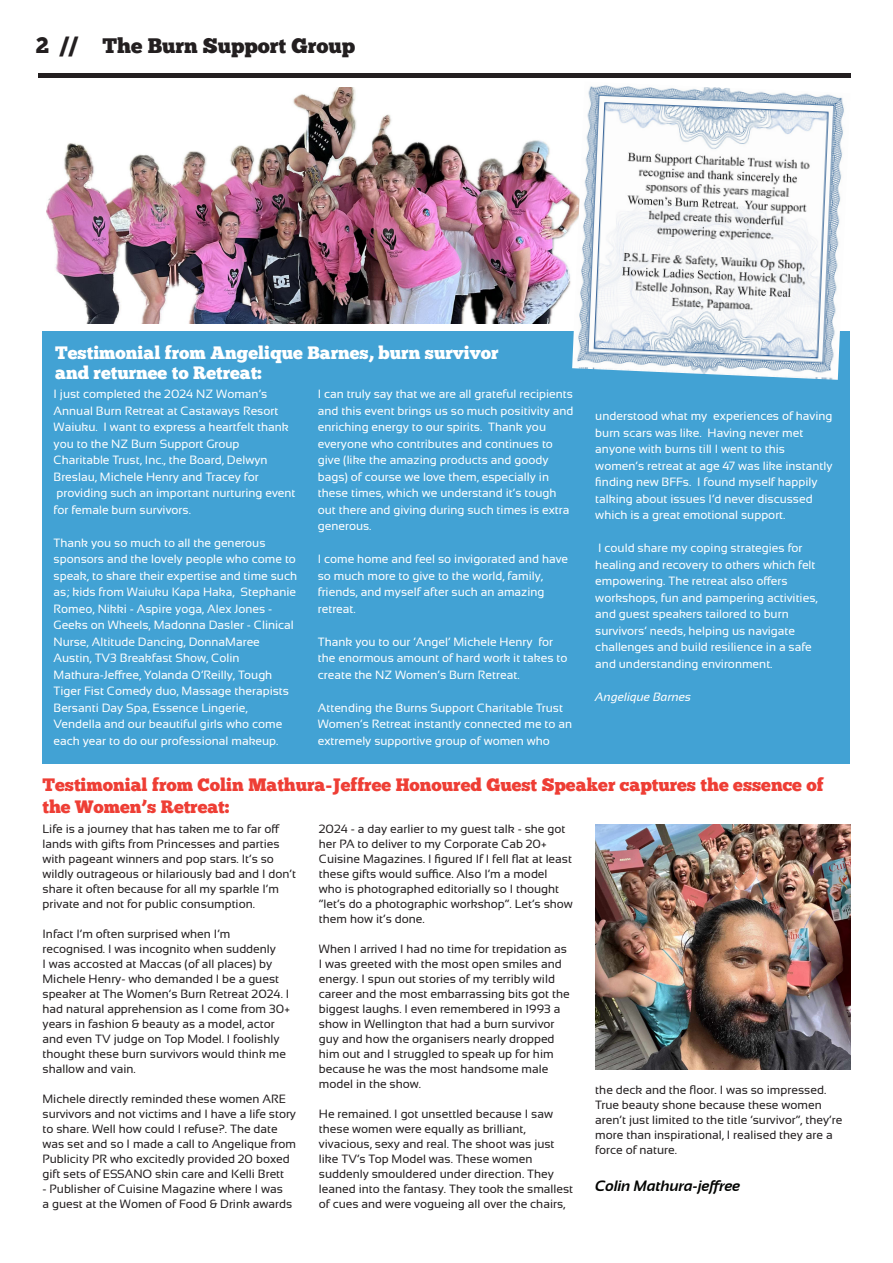
<style>
.page{position:relative;width:893px;height:1263px;background:#fff}
.page>*{position:absolute;margin:0;border:0;box-sizing:border-box;transform-origin:0 0}
.t1{font:22.5px "Chunk Five";color:#231f20}
.Black_Body_Text{font:21px "Chunk Five";color:#231f20}
.Black_Body_Text-2{font:18px/22.5px "Chunk Five";color:#ee3e35}
.Black_Body_Text-3{font:18px "Chunk Five";color:#fff}
.Black_Body_Text-4{font:italic 700 15px "Sansation";color:#040503}
.Black_Body_Text-5{font:12px/15px "Sansation";color:#231f20}
.Black_Body_Text-6{font:12px/16.5px "Sansation";color:#fff}
.Black_Body_Text-7{font:italic 12px "Sansation";color:#fff}
</style>
<div class="page">
<hr style="left:38px;top:73px;width:812px;height:4px;background:#231f20">
<div style="left:43px;top:332px;width:807px;height:432px;background:#42a2d4"></div>
<img style="left:47px;top:87px;width:525px;height:236px">
<img style="left:595px;top:824px;width:255px;height:246px">
<img style="left:572px;top:85px;width:278px;height:295px">
<p class="t1" style="left:36px;top:31px;width:44px">2 //</p>
<p class="Black_Body_Text" style="left:102px;top:33px;width:254px">The Burn Support Group</p>
<p class="Black_Body_Text-3" style="left:55px;top:342px;width:445px">Testimonial from Angelique Barnes, burn survivor</p>
<p class="Black_Body_Text-3" style="left:55px;top:362px;width:208px">and returnee to Retreat:</p>
<p class="Black_Body_Text-6" style="left:54px;top:386px;width:237px">I just completed the 2024 NZ Woman’s Annual Burn Retreat at Castaways Resort Waiuku. I want to express a heartfelt thank you to the NZ Burn Support Group</p>
<p class="Black_Body_Text-6" style="left:54px;top:452px;width:215px">Charitable Trust, Inc., the Board, Delwyn</p>
<p class="Black_Body_Text-6" style="left:54px;top:468px;width:207px">Breslau, Michele Henry and Tracey for</p>
<p class="Black_Body_Text-6" style="left:54px;top:485px;width:243px">providing such an important nurturing event for female burn survivors.</p>
<p class="Black_Body_Text-6" style="left:54px;top:534px;width:245px">Thank you so much to all the generous sponsors and the lovely people who come to speak, to share their expertise and time such as; kids from Waiuku Kapa Haka, Stephanie Romeo, Nikki - Aspire yoga, Alex Jones - Geeks on Wheels, Madonna Dasler - Clinical Nurse, Altitude Dancing, DonnaMaree</p>
<p class="Black_Body_Text-6" style="left:54px;top:650px;width:187px">Austin, TV3 Breakfast Show, Colin</p>
<p class="Black_Body_Text-6" style="left:54px;top:666px;width:237px">Mathura-Jeffree, Yolanda O’Reilly, Tough<br>Tiger Fist Comedy duo, Massage therapists<br>Bersanti Day Spa, Essence Lingerie,</p>
<p class="Black_Body_Text-6" style="left:54px;top:716px;width:230px">Vendella and our beautiful girls who come each year to do our professional makeup.</p>
<p class="Black_Body_Text-6" style="left:318px;top:386px;width:257px;text-align:justify">I can truly say that we are all grateful recipients and this event brings us so much positivity and enriching energy to our spirits. Thank you</p>
<p class="Black_Body_Text-6" style="left:318px;top:435px;width:253px">everyone who contributes and continues to give (like the amazing products and goody bags) of course we love them, especially in these times, which we understand it’s tough out there and giving during such times is extra generous.</p>
<p class="Black_Body_Text-6" style="left:318px;top:551px;width:252px">I come home and feel so invigorated and have so much more to give to the world, family, friends, and myself after such an amazing retreat.</p>
<p class="Black_Body_Text-6" style="left:318px;top:633px;width:251px">Thank you to our ‘Angel’ Michele Henry for the enormous amount of hard work it takes to create the NZ Women’s Burn Retreat.</p>
<p class="Black_Body_Text-6" style="left:318px;top:699px;width:256px">Attending the Burns Support Charitable Trust<br>Women’s Retreat instantly connected me to an extremely supportive group of women who</p>
<p class="Black_Body_Text-6" style="left:595px;top:408px;width:239px">understood what my experiences of having burn scars was like. Having never met</p>
<p class="Black_Body_Text-6" style="left:595px;top:441px;width:239px">anyone with burns till I went to this women’s retreat at age 47 was like instantly finding new BFFs. I found myself happily talking about issues I’d never discussed which is a great emotional support.</p>
<p class="Black_Body_Text-6" style="left:595px;top:540px;width:222px">I could share my coping strategies for healing and recovery to others which felt empowering. The retreat also offers</p>
<p class="Black_Body_Text-6" style="left:595px;top:589px;width:224px">workshops, fun and pampering activities, and guest speakers tailored to burn</p>
<p class="Black_Body_Text-6" style="left:595px;top:622px;width:201px">survivors’ needs, helping us navigate</p>
<p class="Black_Body_Text-6" style="left:595px;top:639px;width:218px">challenges and build resilience in a safe and understanding environment.</p>
<p class="Black_Body_Text-7" style="left:595px;top:690px;width:97px">Angelique Barnes</p>
<p class="Black_Body_Text-2" style="left:43px;top:773px;width:783px">Testimonial from Colin Mathura-Jeffree Honoured Guest Speaker captures the essence of the Women’s Retreat:</p>
<p class="Black_Body_Text-5" style="left:43px;top:821px;width:255px">Life is a journey that has taken me to far off lands with gifts from Princesses and parties with pageant winners and pop stars. It’s so wildly outrageous or hilariously bad and I don’t share it often because for all my sparkle I’m private and not for public consumption.</p>
<p class="Black_Body_Text-5" style="left:43px;top:926px;width:189px">Infact I’m often surprised when I’m</p>
<p class="Black_Body_Text-5" style="left:43px;top:941px;width:249px">recognised. I was incognito when suddenly<br>I was accosted at Maccas (of all places) by Michele Henry- who demanded I be a guest speaker at The Women’s Burn Retreat 2024. I had natural apprehension as I come from 30+ years in fashion &amp; beauty as a model, actor and even TV judge on Top Model. I foolishly thought these burn survivors would think me shallow and vain.</p>
<p class="Black_Body_Text-5" style="left:43px;top:1091px;width:255px">Michele directly reminded these women ARE survivors and not victims and I have a life story to share. Well how could I refuse?. The date was set and so I made a call to Angelique from Publicity PR who excitedly provided 20 boxed gift sets of ESSANO skin care and Kelli Brett</p>
<p class="Black_Body_Text-5" style="left:43px;top:1181px;width:251px">- Publisher of Cuisine Magazine where I was a guest at the Women of Food &amp; Drink awards</p>
<p class="Black_Body_Text-5" style="left:319px;top:821px;width:255px">2024 - a day earlier to my guest talk - she got her PA to deliver to my Corporate Cab 20+ Cuisine Magazines. I figured If I fell flat at least these gifts would suffice. Also I’m a model who is photographed editorially so I thought “let’s do a photographic workshop”. Let’s show them how it’s done.</p>
<p class="Black_Body_Text-5" style="left:319px;top:941px;width:252px">When I arrived I had no time for trepidation as I was greeted with the most open smiles and energy. I spun out stories of my terribly wild career and the most embarrassing bits got the biggest laughs. I even remembered in 1993 a show in Wellington that had a burn survivor guy and how the organisers nearly dropped him out and I struggled to speak up for him because he was the most handsome male model in the show.</p>
<p class="Black_Body_Text-5" style="left:319px;top:1106px;width:236px">He remained. I got unsettled because I saw these women were equally as brilliant,</p>
<p class="Black_Body_Text-5" style="left:319px;top:1136px;width:237px">vivacious, sexy and real. The shoot was just like TV’s Top Model was. These women</p>
<p class="Black_Body_Text-5" style="left:319px;top:1166px;width:256px">suddenly smouldered under direction. They leaned into the fantasy. They took the smallest of cues and were vogueing all over the chairs,</p>
<p class="Black_Body_Text-5" style="left:595px;top:1082px;width:249px">the deck and the floor. I was so impressed.<br>True beauty shone because these women aren’t just limited to the title ‘survivor”, they’re more than inspirational, I realised they are a force of nature.</p>
<p class="Black_Body_Text-4" style="left:595px;top:1178px;width:147px">Colin Mathura-jeffree</p>
</div>
